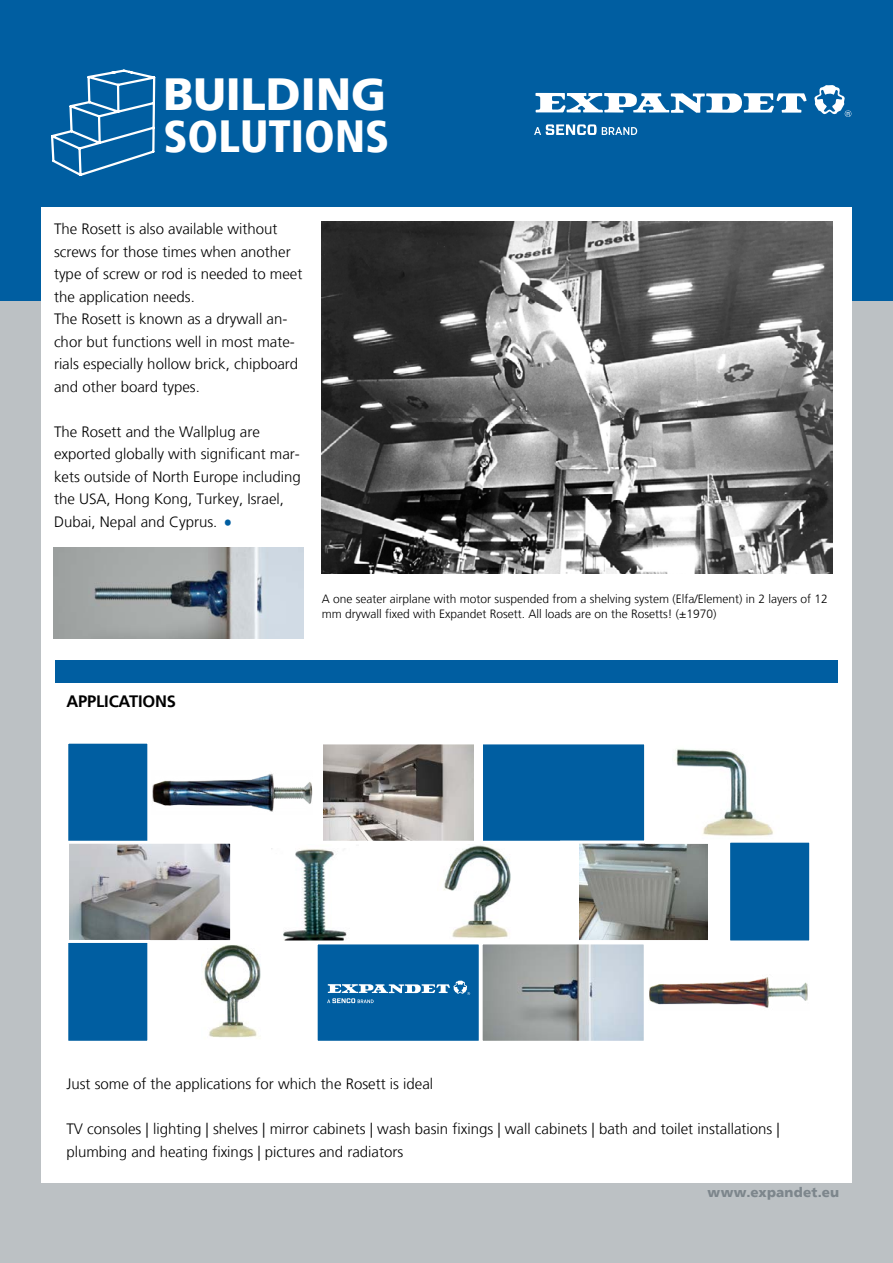
<style>
.page{position:relative;width:893px;height:1263px;background:#fff}
.page>*{position:absolute;margin:0;border:0;box-sizing:border-box;transform-origin:0 0}
.t1{font:900 condensed 45px "Frutiger LT";color:#fff}
.t2{font:900 45px "Frutiger 75";color:#fff}
.t3{font:700 21px "Gotham Narrow";color:#005ea1}
.t4{font:700 16.5px "Frutiger 65";letter-spacing:-.01em;color:#000}
.t5{font:300 15px/22.5px "Frutiger LT";color:#000}
.t6{font:900 13.5px "Frutiger 75";letter-spacing:.01em;color:#7d868c}
.t7{font:300 12px/14.4px "Frutiger LT";color:#000}
</style>
<div class="page">
<div style="left:0;top:0;width:893px;height:301px;background:#005ea1"></div>
<div style="left:0;top:301px;width:893px;height:962px;background:#bcc1c4"></div>
<div style="left:41px;top:207px;width:810px;height:975px;background:#fff"></div>
<svg style="left:535px;top:93px;width:272px;height:20px"></svg>
<svg style="left:814px;top:85px;width:38px;height:32px"></svg>
<svg style="left:534px;top:124px;width:103px;height:11px"></svg>
<img style="left:322px;top:222px;width:511px;height:351px">
<img style="left:54px;top:548px;width:249px;height:90px">
<img style="left:152px;top:773px;width:159px;height:39px">
<img style="left:323px;top:745px;width:150px;height:95px">
<div style="left:315px;top:741px;width:167px;height:103px;border:3px solid #fff"></div>
<div style="left:480px;top:741px;width:167px;height:103px;background:#005ea1;border:3px solid #fff"></div>
<img style="left:201px;top:945px;width:60px;height:93px">
<img style="left:443px;top:845px;width:68px;height:93px">
<div style="left:394px;top:841px;width:168px;height:102px;border:3px solid #fff"></div>
<img style="left:283px;top:849px;width:64px;height:90px">
<img style="left:484px;top:945px;width:159px;height:95px">
<div style="left:480px;top:941px;width:167px;height:103px;border:3px solid #fff"></div>
<img style="left:579px;top:845px;width:129px;height:94px">
<div style="left:560px;top:841px;width:167px;height:102px;border:3px solid #fff"></div>
<img style="left:649px;top:977px;width:159px;height:31px">
<img style="left:676px;top:748px;width:98px;height:88px">
<div style="left:645px;top:741px;width:167px;height:103px;border:3px solid #fff"></div>
<div style="left:315px;top:941px;width:167px;height:103px;background:#005ea1;border:3px solid #fff"></div>
<div style="left:65px;top:741px;width:85px;height:103px;background:#005ea1;border:3px solid #fff"></div>
<img style="left:70px;top:845px;width:159px;height:94px">
<div style="left:66px;top:841px;width:167px;height:102px;border:3px solid #fff"></div>
<div style="left:65px;top:940px;width:85px;height:104px;background:#005ea1;border:3px solid #fff"></div>
<div style="left:727px;top:840px;width:85px;height:103px;background:#005ea1;border:3px solid #fff"></div>
<svg style="left:327px;top:980px;width:143px;height:23px"></svg>
<div style="left:55px;top:660px;width:783px;height:23px;background:#005ea1"></div>
<svg style="left:51px;top:69px;width:105px;height:107px"></svg>
<h1 class="t2" style="left:163px;top:67px;width:224px">BUILDING</h1>
<h1 class="t1" style="left:163px;top:110px;width:227px">SOLUTIONS</h1>
<p class="t5" style="left:54px;top:218px;width:250px">The Rosett is also available without screws for those times when another type of screw or rod is needed to meet the application needs.<br>The Rosett is known as a drywall an&shy;chor but functions well in most mate&shy;rials especially hollow brick, chipboard and other board types.</p>
<p class="t5" style="left:54px;top:420px;width:248px">The Rosett and the Wallplug are exported globally with significant mar&shy;kets outside of North Europe including the USA, Hong Kong, Turkey, Israel, Dubai, Nepal and Cyprus.</p>
<h2 class="t3" style="left:223px;top:509px;width:11px">•</h2>
<p class="t7" style="left:322px;top:592px;width:508px">A one seater airplane with motor suspended from a shelving system (Elfa/Element) in 2 layers of 12 mm drywall fixed with Expandet Rosett. All loads are on the Rosetts! (±1970)</p>
<p class="t4" style="left:66px;top:691px;width:111px">APPLICATIONS</p>
<p class="t5" style="left:66px;top:1073px;width:368px">Just some of the applications for which the Rosett is ideal</p>
<p class="t5" style="left:66px;top:1118px;width:715px">TV consoles | lighting | shelves | mirror cabinets | wash basin fixings | wall cabinets | bath and toilet installations | plumbing and heating fixings | pictures and radiators</p>
<p class="t6" style="left:707px;top:1184px;width:133px">www.expandet.eu</p>
</div>
